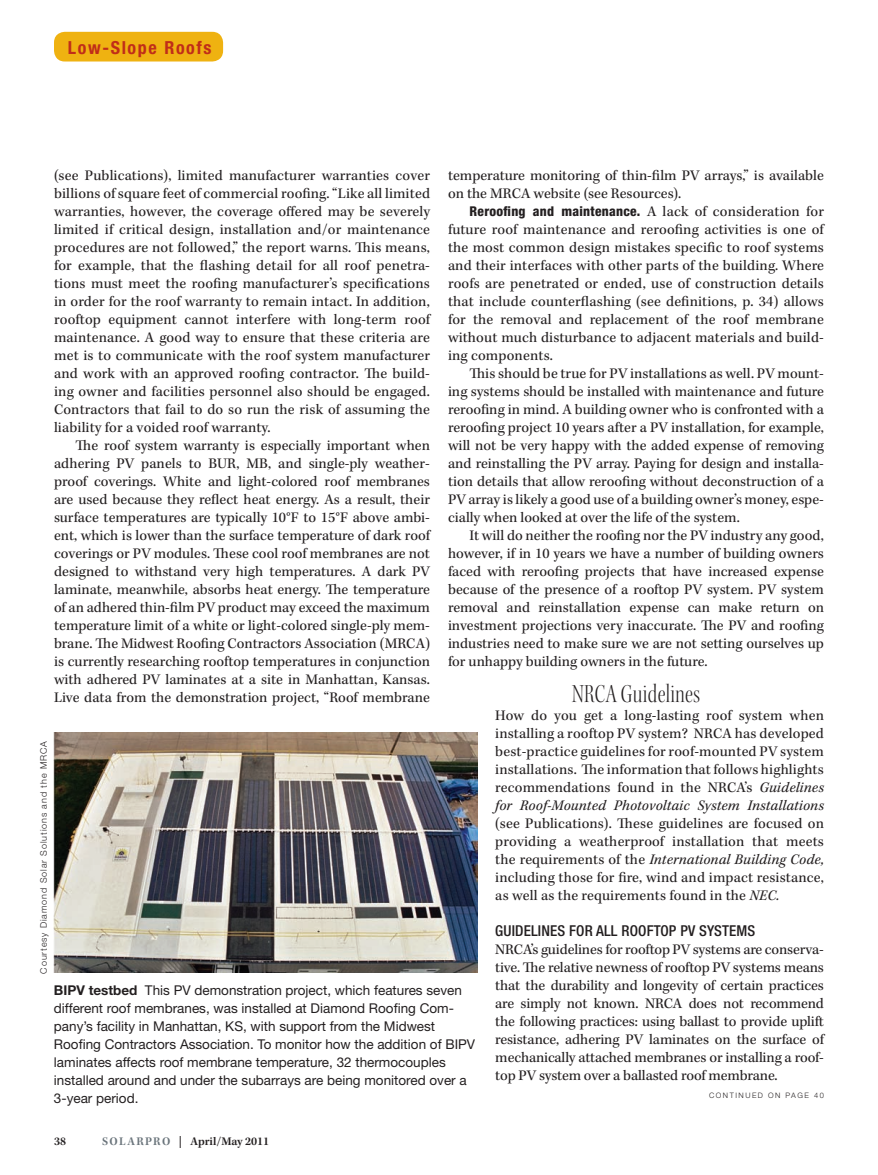
<style>
.page{position:relative;width:878px;height:1175px;background:#fff}
.page>*{position:absolute;margin:0;border:0;box-sizing:border-box;transform-origin:0 0}
.t1{font:27px "Kepler Std Light Cn Disp";letter-spacing:.01em;color:#231f20}
.t2{font:700 condensed 18px "Helvetica Neue LT Std";letter-spacing:.09em;color:#c02d19}
.t3{font:15px/18px "Kepler Std";letter-spacing:.005em;color:#231f20}
.t4{font:13.5px/18px "Helvetica Neue LT Std";color:#231f20}
.t5{font:800 condensed 13.5px "Helvetica Neue LT Std";letter-spacing:.02em;color:#231f20}
.t6{font:600 12px "Kepler Std";color:#231f20}
.t7{font:300 9px "Helvetica Neue LT Std";letter-spacing:.1em;color:#231f20}
.t8{font:300 7.5px "Helvetica Neue LT Std";letter-spacing:.2em;color:#231f20}
.s1{font-family:"Kepler Std";font-weight:400;font-stretch:normal;font-size:15px}
.s2{font-style:italic}
.s3{font-family:"Helvetica Neue LT Std";font-weight:500;font-stretch:condensed}
.s4{font-weight:700}
.s5{color:#6a747b}
</style>
<div class="page">
<div style="left:54px;top:32px;width:169px;height:29px;background:#efb211;border-radius:11px"></div>
<img style="left:54px;top:732px;width:423px;height:240px">
<p class="t2" style="left:68px;top:37px;width:145px">Low-Slope Roofs</p>
<p class="t3" style="left:54px;top:167px;width:377px">(see Publications), limited manufacturer warranties cover</p>
<p class="t3" style="left:54px;top:185px;width:377px">billions of square feet of commercial roofing. “Like all limited</p>
<p class="t3" style="left:54px;top:203px;width:377px">warranties, however, the coverage offered may be severely</p>
<p class="t3" style="left:54px;top:221px;width:377px">limited if critical design, installation and/or maintenance</p>
<p class="t3" style="left:54px;top:239px;width:377px">procedures are not followed,” the report warns. This means,</p>
<p class="t3" style="left:54px;top:257px;width:377px">for example, that the flashing detail for all roof penetra-</p>
<p class="t3" style="left:54px;top:275px;width:377px">tions must meet the roofing manufacturer’s specifications</p>
<p class="t3" style="left:54px;top:293px;width:377px">in order for the roof warranty to remain intact. In addition,</p>
<p class="t3" style="left:54px;top:311px;width:377px">rooftop equipment cannot interfere with long-term roof</p>
<p class="t3" style="left:54px;top:329px;width:377px">maintenance. A good way to ensure that these criteria are</p>
<p class="t3" style="left:54px;top:347px;width:377px">met is to communicate with the roof system manufacturer</p>
<p class="t3" style="left:54px;top:365px;width:377px">and work with an approved roofing contractor. The build-</p>
<p class="t3" style="left:54px;top:383px;width:377px">ing owner and facilities personnel also should be engaged.</p>
<p class="t3" style="left:54px;top:401px;width:377px">Contractors that fail to do so run the risk of assuming the</p>
<p class="t3" style="left:54px;top:419px;width:218px">liability for a voided roof warranty.</p>
<p class="t3" style="left:76px;top:437px;width:356px">The roof system warranty is especially important when</p>
<p class="t3" style="left:54px;top:455px;width:377px">adhering PV panels to BUR, MB, and single-ply weather-</p>
<p class="t3" style="left:54px;top:473px;width:377px">proof coverings. White and light-colored roof membranes</p>
<p class="t3" style="left:54px;top:491px;width:377px">are used because they reflect heat energy. As a result, their</p>
<p class="t3" style="left:54px;top:509px;width:377px">surface temperatures are typically 10°F to 15°F above ambi-</p>
<p class="t3" style="left:54px;top:527px;width:377px">ent, which is lower than the surface temperature of dark roof</p>
<p class="t3" style="left:54px;top:545px;width:377px">coverings or PV modules. These cool roof membranes are not</p>
<p class="t3" style="left:54px;top:563px;width:377px">designed to withstand very high temperatures. A dark PV</p>
<p class="t3" style="left:54px;top:581px;width:377px">laminate, meanwhile, absorbs heat energy. The temperature</p>
<p class="t3" style="left:54px;top:599px;width:377px">of an adhered thin-film PV product may exceed the maximum</p>
<p class="t3" style="left:54px;top:617px;width:377px">temperature limit of a white or light-colored single-ply mem-</p>
<p class="t3" style="left:54px;top:635px;width:377px">brane. The Midwest Roofing Contractors Association (MRCA)</p>
<p class="t3" style="left:54px;top:653px;width:377px">is currently researching rooftop temperatures in conjunction</p>
<p class="t3" style="left:54px;top:671px;width:377px">with adhered PV laminates at a site in Manhattan, Kansas.</p>
<p class="t3" style="left:54px;top:689px;width:377px">Live data from the demonstration project, “Roof membrane</p>
<p class="t3" style="left:448px;top:167px;width:377px">temperature monitoring of thin-film PV arrays,” is available on the MRCA website (see Resources).</p>
<p class="t5" style="left:469px;top:203px;width:356px">Reroofing and maintenance. <span class="s1">A lack of consideration for</span></p>
<p class="t3" style="left:448px;top:221px;width:377px">future roof maintenance and reroofing activities is one of</p>
<p class="t3" style="left:448px;top:239px;width:377px">the most common design mistakes specific to roof systems</p>
<p class="t3" style="left:448px;top:257px;width:377px">and their interfaces with other parts of the building. Where</p>
<p class="t3" style="left:448px;top:275px;width:377px">roofs are penetrated or ended, use of construction details</p>
<p class="t3" style="left:448px;top:293px;width:377px">that include counterflashing (see definitions, p. 34) allows</p>
<p class="t3" style="left:448px;top:311px;width:377px">for the removal and replacement of the roof membrane</p>
<p class="t3" style="left:448px;top:329px;width:377px">without much disturbance to adjacent materials and build-</p>
<p class="t3" style="left:448px;top:347px;width:106px">ing components.</p>
<p class="t3" style="left:469px;top:365px;width:356px">This should be true for PV installations as well. PV mount-</p>
<p class="t3" style="left:448px;top:383px;width:377px">ing systems should be installed with maintenance and future</p>
<p class="t3" style="left:448px;top:401px;width:377px">reroofing in mind. A building owner who is confronted with a</p>
<p class="t3" style="left:448px;top:419px;width:377px">reroofing project 10 years after a PV installation, for example,</p>
<p class="t3" style="left:448px;top:437px;width:377px">will not be very happy with the added expense of removing</p>
<p class="t3" style="left:448px;top:455px;width:377px">and reinstalling the PV array. Paying for design and installa-</p>
<p class="t3" style="left:448px;top:473px;width:377px">tion details that allow reroofing without deconstruction of a</p>
<p class="t3" style="left:448px;top:491px;width:377px">PV array is likely a good use of a building owner’s money, espe-</p>
<p class="t3" style="left:448px;top:509px;width:293px">cially when looked at over the life of the system.</p>
<p class="t3" style="left:469px;top:527px;width:356px">It will do neither the roofing nor the PV industry any good,</p>
<p class="t3" style="left:448px;top:545px;width:377px">however, if in 10 years we have a number of building owners</p>
<p class="t3" style="left:448px;top:563px;width:377px">faced with reroofing projects that have increased expense</p>
<p class="t3" style="left:448px;top:581px;width:377px">because of the presence of a rooftop PV system. PV system</p>
<p class="t3" style="left:448px;top:599px;width:377px">removal and reinstallation expense can make return on</p>
<p class="t3" style="left:448px;top:617px;width:377px">investment projections very inaccurate. The PV and roofing</p>
<p class="t3" style="left:448px;top:635px;width:377px">industries need to make sure we are not setting ourselves up</p>
<p class="t3" style="left:448px;top:653px;width:261px">for unhappy building owners in the future.</p>
<p class="t1" style="left:571px;top:679px;width:130px">NRCA Guidelines</p>
<p class="t3" style="left:495px;top:707px;width:330px;text-align:justify">How do you get a long-lasting roof system when installing a rooftop PV system? NRCA has developed best-practice guidelines for roof-mounted PV system installations. The information that follows highlights recommendations found in the NRCA’s <span class="s2">Guidelines for Roof-Mounted Photovoltaic System Installations </span>(see Publications). These guidelines are focused on providing a weatherproof installation that meets the requirements of the <span class="s2">International Building Code, </span>including those for fire, wind and impact resistance, as well as the requirements found in the <span class="s2">NEC.</span></p>
<p class="t3" style="left:495px;top:923px;width:330px"><span class="s3">GUIDELINES FOR ALL ROOFTOP PV SYSTEMS<br></span>NRCA’s guidelines for rooftop PV systems are conserva&shy;tive. The relative newness of rooftop PV systems means that the durability and longevity of certain practices are simply not known. NRCA does not recommend the following practices: using ballast to provide uplift resistance, adhering PV laminates on the surface of mechanically attached membranes or installing a roof&shy;top PV system over a ballasted roof membrane.</p>
<p class="t8" style="left:709px;top:1091px;width:116px">C ON TIN UED ON PA GE 40</p>
<p class="t7" style="left:38px;top:973px;width:234px;rotate:-90deg">COURTESY DIAMOND SOLAR SOLUTIONS AND THE MRCA</p>
<p class="t4" style="left:54px;top:981px;width:423px"><span class="s4">BIPV testbed</span> This PV demonstration project, which features seven different roof membranes, was installed at Diamond Roofing Com&shy;pany’s facility in Manhattan, KS, with support from the Midwest Roofing Contractors Association. To monitor how the addition of BIPV laminates affects roof membrane temperature, 32 thermocouples installed around and under the subarrays are being monitored over a 3-year period.</p>
<p class="t6" style="left:54px;top:1134px;width:14px">38</p>
<p class="t6" style="left:102px;top:1134px;width:169px"><span class="s5">SO L ARPRO</span> | APRIL/MAY 2011</p>
</div>
